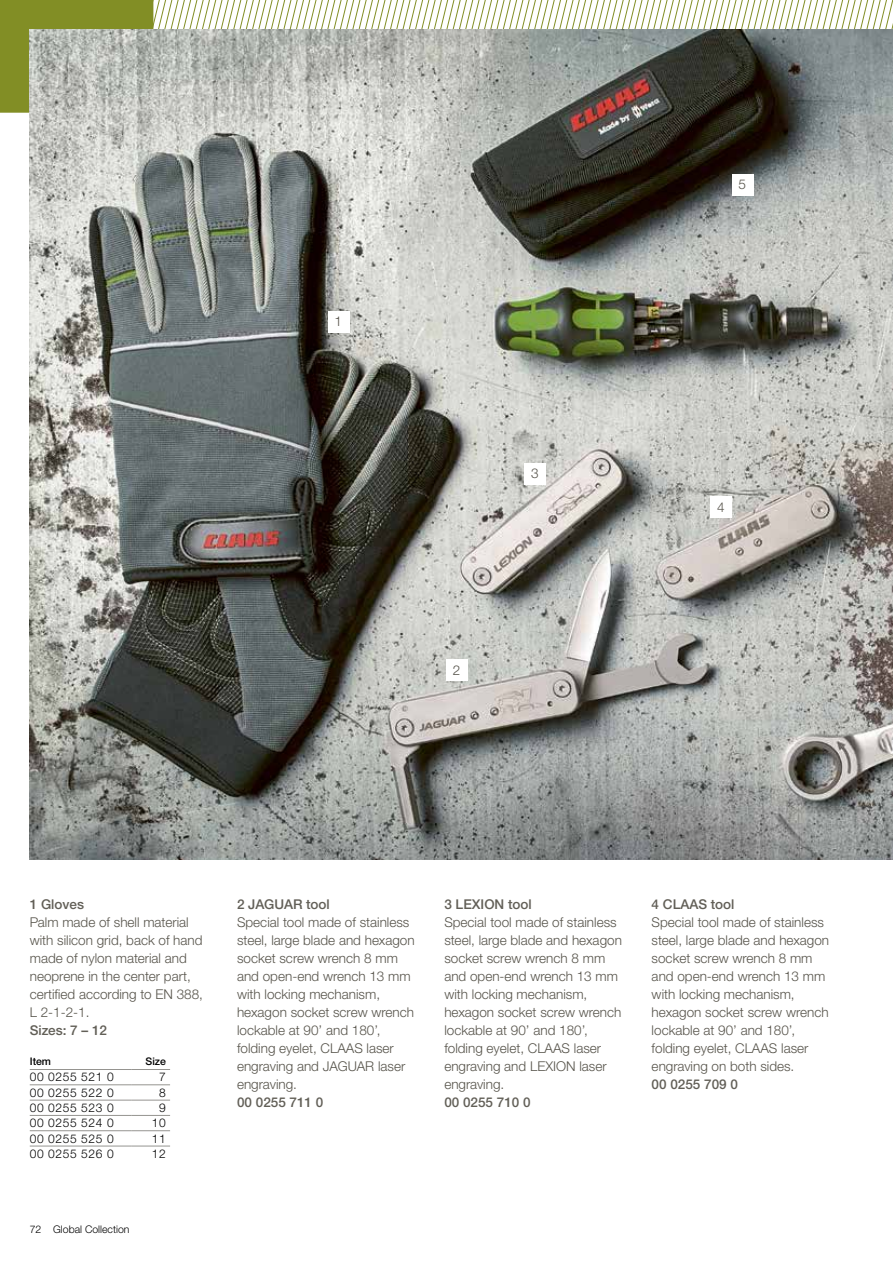
<style>
.page{position:relative;width:893px;height:1263px;background:#fff}
.page>*{position:absolute;margin:0;border:0;box-sizing:border-box;transform-origin:0 0}
.t1{font:300 13.5px/18px "CLAAS Helvetica Neue";color:#57544b}
.t2{font:500 13.5px "CLAAS Helvetica Neue";color:#625f57}
.t3{font:300 12px "CLAAS Helvetica Neue";letter-spacing:.05em;color:#000}
.t4{font:300 10.5px "CLAAS Helvetica Neue";color:#000}
.t5{font:500 10.5px "CLAAS Helvetica Neue";color:#000}
</style>
<div class="page">
<svg style="left:0;top:0;width:893px;height:113px"></svg>
<img style="left:30px;top:30px;width:863px;height:829px">
<div style="left:328px;top:311px;width:21px;height:21px;background:#fff"></div>
<div style="left:732px;top:174px;width:21px;height:22px;background:#fff"></div>
<div style="left:525px;top:463px;width:21px;height:22px;background:#fff"></div>
<div style="left:711px;top:497px;width:21px;height:21px;background:#fff"></div>
<div style="left:446px;top:660px;width:22px;height:21px;background:#fff"></div>
<hr style="left:30px;top:1069px;width:102px;height:1px;background:#959490">
<hr style="left:132px;top:1069px;width:38px;height:1px;background:#959490">
<hr style="left:30px;top:1084px;width:102px;height:1px;background:#959490">
<hr style="left:132px;top:1084px;width:38px;height:1px;background:#959490">
<hr style="left:30px;top:1100px;width:102px;height:1px;background:#959490">
<hr style="left:132px;top:1100px;width:38px;height:1px;background:#959490">
<hr style="left:30px;top:1115px;width:102px;height:1px;background:#959490">
<hr style="left:132px;top:1115px;width:38px;height:1px;background:#959490">
<hr style="left:30px;top:1130px;width:102px;height:1px;background:#959490">
<hr style="left:132px;top:1130px;width:38px;height:1px;background:#959490">
<hr style="left:30px;top:1146px;width:102px;height:1px;background:#959490">
<hr style="left:132px;top:1146px;width:38px;height:1px;background:#959490">
<p class="t1" style="left:334px;top:313px;width:9px">1</p>
<p class="t1" style="left:531px;top:465px;width:9px">3</p>
<p class="t1" style="left:453px;top:661px;width:9px">2</p>
<p class="t1" style="left:738px;top:176px;width:9px">5</p>
<p class="t1" style="left:717px;top:498px;width:9px">4</p>
<p class="t2" style="left:30px;top:895px;width:56px">1 Gloves</p>
<p class="t1" style="left:30px;top:914px;width:175px">Palm made of shell material with silicon grid, back of hand made of nylon material and neoprene in the center part, certified according to EN 388,<br>L 2‑1‑2-1.</p>
<p class="t2" style="left:30px;top:1021px;width:79px">Sizes: 7 – 12</p>
<p class="t5" style="left:30px;top:1055px;width:23px">Item</p>
<p class="t5" style="left:146px;top:1055px;width:22px">Size</p>
<p class="t3" style="left:30px;top:1069px;width:85px">00 0255 521 0</p>
<p class="t3" style="left:159px;top:1069px;width:8px">7</p>
<p class="t3" style="left:30px;top:1085px;width:85px">00 0255 522 0</p>
<p class="t3" style="left:159px;top:1085px;width:8px">8</p>
<p class="t3" style="left:30px;top:1100px;width:85px">00 0255 523 0</p>
<p class="t3" style="left:159px;top:1100px;width:8px">9</p>
<p class="t3" style="left:30px;top:1115px;width:85px">00 0255 524 0</p>
<p class="t3" style="left:152px;top:1115px;width:15px">10</p>
<p class="t3" style="left:30px;top:1131px;width:85px">00 0255 525 0</p>
<p class="t3" style="left:152px;top:1131px;width:15px">11</p>
<p class="t3" style="left:30px;top:1146px;width:85px">00 0255 526 0</p>
<p class="t3" style="left:152px;top:1146px;width:15px">12</p>
<p class="t4" style="left:30px;top:1223px;width:101px">72 Global Collection</p>
<p class="t2" style="left:237px;top:895px;width:94px">2 JAGUAR tool</p>
<p class="t1" style="left:237px;top:913px;width:179px">Special tool made of stainless steel, large blade and hexagon socket screw wrench 8 mm and open-end wrench 13 mm with locking mechanism, hexagon socket screw wrench lockable at 90’ and 180’, folding eyelet, CLAAS laser engraving and JAGUAR laser engraving.</p>
<p class="t2" style="left:237px;top:1093px;width:88px">00 0255 711 0</p>
<p class="t2" style="left:444px;top:895px;width:89px">3 LEXION tool</p>
<p class="t1" style="left:444px;top:913px;width:179px">Special tool made of stainless steel, large blade and hexagon socket screw wrench 8 mm and open-end wrench 13 mm with locking mechanism, hexagon socket screw wrench lockable at 90’ and 180’, folding eyelet, CLAAS laser engraving and LEXION laser engraving.</p>
<p class="t2" style="left:444px;top:1093px;width:88px">00 0255 710 0</p>
<p class="t2" style="left:652px;top:895px;width:84px">4 CLAAS tool</p>
<p class="t1" style="left:652px;top:913px;width:179px">Special tool made of stainless steel, large blade and hexagon socket screw wrench 8 mm and open-end wrench 13 mm with locking mechanism, hexagon socket screw wrench lockable at 90’ and 180’, folding eyelet, CLAAS laser engraving on both sides.</p>
<p class="t2" style="left:652px;top:1075px;width:88px">00 0255 709 0</p>
</div>
